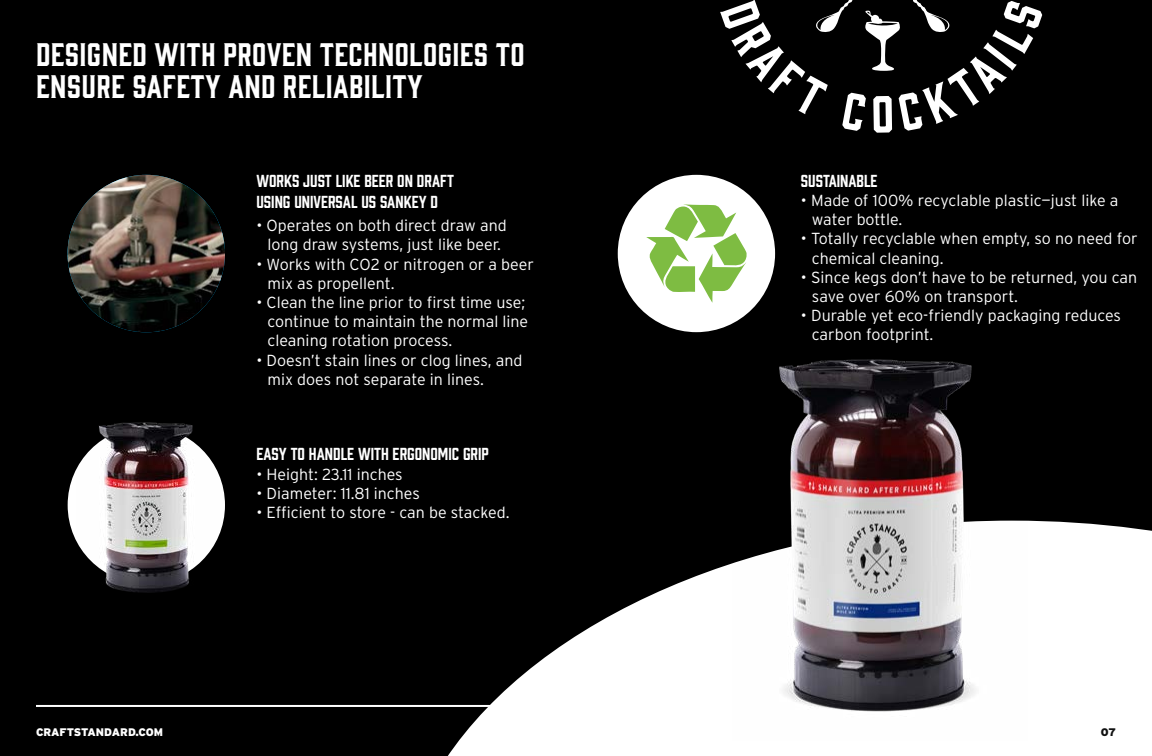
<style>
.page{position:relative;width:1152px;height:756px;background:#000}
.page>*{position:absolute;margin:0;border:0;box-sizing:border-box;transform-origin:0 0}
.t1{font:30px/32px "Gin";letter-spacing:.01em;color:#fff}
.t2{font:300 16px/19.2px "Interstate";color:#fff}
.t3{font:16px/21.2px "Prohibition";color:#fff}
.t4{font:900 11px "Interstate";color:#fff}
.t5{font:900 11px "Interstate";color:#101111}
</style>
<div class="page">
<svg style="left:445px;top:521px;width:707px;height:235px;fill:#fff"></svg>
<hr style="left:36px;top:705px;width:504px;height:2px;background:#fff">
<img style="left:68px;top:175px;width:157px;height:157px;border-radius:79px">
<div style="left:68px;top:426px;width:157px;height:158px;background:#fff;border-radius:50%"></div>
<div style="left:618px;top:175px;width:157px;height:157px;background:#fff;border-radius:50%"></div>
<svg style="left:646px;top:204px;width:101px;height:99px"></svg>
<svg style="left:720px;top:0;width:322px;height:133px"></svg>
<img style="left:732px;top:359px;width:296px;height:381px">
<img style="left:77px;top:422px;width:143px;height:171px">
<h1 class="t1" style="left:36px;top:36px;width:490px">DESIGNED WITH PROVEN TECHNOLOGIES TO<br>ENSURE SAFETY AND RELIABILITY</h1>
<p class="t3" style="left:256px;top:169px;width:199px">WORKS JUST LIKE BEER ON DRAFT<br>USING UNIVERSAL US SANKEY D</p>
<p class="t2" style="left:256px;top:216px;width:252px;text-align:center">• Operates on both direct draw and long draw systems, just like beer.</p>
<p class="t2" style="left:267px;top:254px;width:268px;text-indent:-11px">• Works with CO2 or nitrogen or a beer mix as propellent.</p>
<p class="t2" style="left:267px;top:293px;width:262px;text-indent:-11px">• Clean the line prior to first time use; continue to maintain the normal line cleaning rotation process.</p>
<p class="t2" style="left:267px;top:350px;width:256px;text-indent:-11px">• Doesn’t stain lines or clog lines, and mix does not separate in lines.</p>
<p class="t3" style="left:256px;top:442px;width:234px">EASY TO HANDLE WITH ERGONOMIC GRIP</p>
<p class="t2" style="left:256px;top:464px;width:148px">• Height: 23.11 inches</p>
<p class="t2" style="left:256px;top:483px;width:165px">• Diameter: 11.81 inches</p>
<p class="t2" style="left:256px;top:503px;width:255px">• Efficient to store - can be stacked.</p>
<p class="t3" style="left:801px;top:169px;width:78px">SUSTAINABLE</p>
<p class="t2" style="left:812px;top:191px;width:308px;text-indent:-11px">• Made of 100% recyclable plastic—just like a water bottle.</p>
<p class="t2" style="left:812px;top:229px;width:327px;text-indent:-11px">• Totally recyclable when empty, so no need for chemical cleaning.</p>
<p class="t2" style="left:812px;top:267px;width:327px;text-indent:-11px">• Since kegs don’t have to be returned, you can save over 60% on transport.</p>
<p class="t2" style="left:812px;top:306px;width:311px;text-indent:-11px">• Durable yet eco-friendly packaging reduces carbon footprint.</p>
<p class="t4" style="left:36px;top:726px;width:129px">CRAFTSTANDARD.COM</p>
<p class="t5" style="left:1101px;top:726px;width:17px">07</p>
</div>
